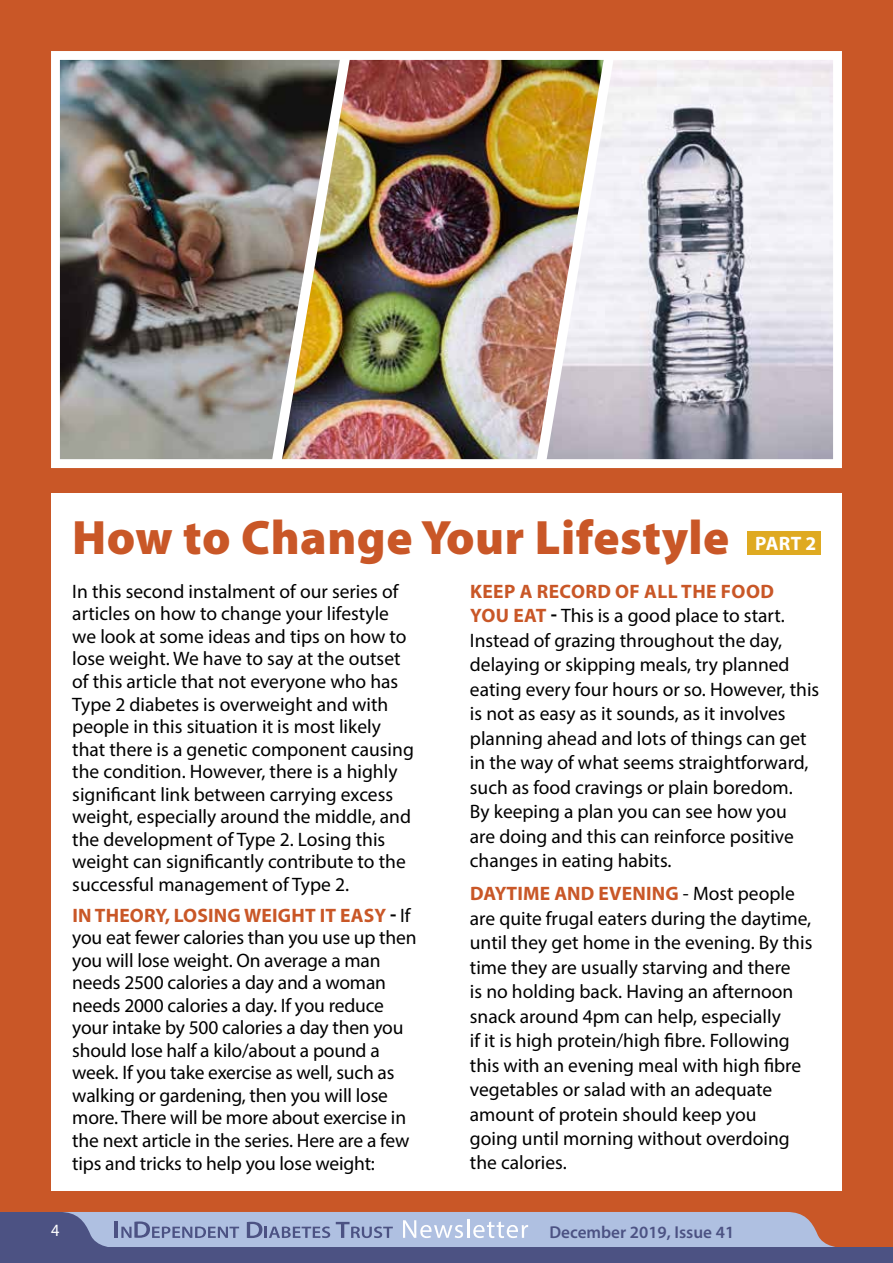
<style>
.page{position:relative;width:893px;height:1263px;background:#c95727}
.page>*{position:absolute;margin:0;border:0;box-sizing:border-box;transform-origin:0 0}
.t1{font:900 48.45px "Myriad Pro";letter-spacing:.01em;color:#c95727}
.t2{font:19.5px/22.5px "Myriad Pro";color:#000}
.t3{font:700 19.5px "Myriad Pro";color:#fff}
.t4{font:600 17.25px "Myriad Pro";color:#4c5283}
.t5{font:17.25px "Myriad Pro";color:#fff;scale:.94 1}
.s1{font-weight:700;color:#c95727}
.s2{font-weight:700}
</style>
<div class="page">
<div style="left:51px;top:493px;width:791px;height:698px;background:#fff"></div>
<div style="left:747px;top:531px;width:74px;height:24px;background:#dfaa21"></div>
<img style="left:360px;top:61px;width:167px;height:397px">
<img style="left:61px;top:61px;width:299px;height:397px">
<img style="left:527px;top:61px;width:305px;height:397px">
<div style="left:51px;top:51px;width:791px;height:417px;border:9px solid #fff"></div>
<div style="left:0;top:1248px;width:893px;height:15px;background:#4c5283"></div>
<svg style="left:0;top:1212px;width:842px;height:36px;background:#9faaca"></svg>
<h1 class="t1" style="left:72px;top:505px;width:659px">How to Change Your Lifestyle</h1>
<p class="t3" style="left:755px;top:531px;width:63px">PART 2</p>
<p class="t2" style="left:72px;top:580px;width:343px">In this second instalment of our series of articles on how to change your lifestyle we look at some ideas and tips on how to lose weight. We have to say at the outset of this article that not everyone who has Type 2 diabetes is overweight and with people in this situation it is most likely that there is a genetic component causing the condition. However, there is a highly significant link between carrying excess weight, especially around the middle, and the development of Type 2. Losing this weight can significantly contribute to the successful management of Type 2.</p>
<p class="t2" style="left:72px;top:904px;width:346px"><span class="s1">IN THEORY, LOSING WEIGHT IT EASY</span> <span class="s2">-</span> If you eat fewer calories than you use up then you will lose weight. On average a man needs 2500 calories a day and a woman needs 2000 calories a day. If you reduce your intake by 500 calories a day then you should lose half a kilo/about a pound a week. If you take exercise as well, such as walking or gardening, then you will lose more. There will be more about exercise in the next article in the series. Here are a few tips and tricks to help you lose weight:</p>
<p class="t2" style="left:470px;top:579px;width:351px;line-height:24.5px"><span class="s1">KEEP A RECORD OF ALL THE FOOD<br>YOU EAT</span> <span class="s2">-</span> This is a good place to start.<br>Instead of grazing throughout the day, delaying or skipping meals, try planned eating every four hours or so. However, this is not as easy as it sounds, as it involves planning ahead and lots of things can get in the way of what seems straightforward, such as food cravings or plain boredom.<br>By keeping a plan you can see how you<br>are doing and this can reinforce positive changes in eating habits.</p>
<p class="t2" style="left:470px;top:881px;width:344px;line-height:24.5px"><span class="s1">DAYTIME AND EVENING</span> - Most people are quite frugal eaters during the daytime, until they get home in the evening. By this time they are usually starving and there<br>is no holding back. Having an afternoon snack around 4pm can help, especially<br>if it is high protein/high fibre. Following this with an evening meal with high fibre vegetables or salad with an adequate amount of protein should keep you<br>going until morning without overdoing the calories.</p>
<p class="t5" style="left:51px;top:1220px;width:10px">4</p>
<p class="t4" style="left:549px;top:1221px;width:186px">December 2019, Issue 41</p>
</div>
